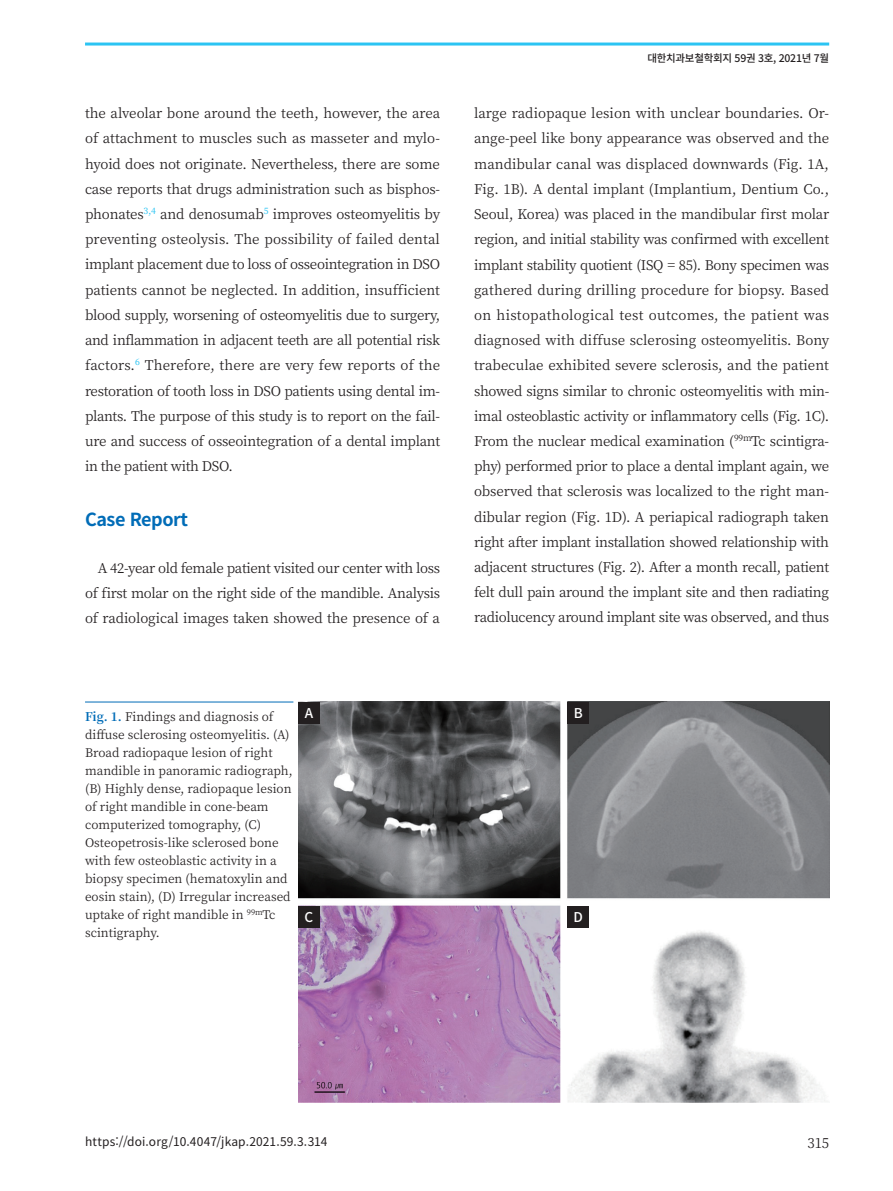
<style>
.page{position:relative;width:893px;height:1191px;background:#fff}
.page>*{position:absolute;margin:0;border:0;box-sizing:border-box;transform-origin:0 0}
.t1{font:700 18px "Noto Sans CJ Kkr";letter-spacing:-.025em;color:#006cb7}
.t2{font:13.5px/25.2px "Noto Serif CJ Kkr";letter-spacing:-.025em;color:#231f20;text-align:justify}
.t3{font:500 13.5px "Noto Sans CJ Kkr";color:#fff}
.t4{font:12px/18px "Noto Serif CJ Kkr";color:#231f20}
.t5{font:12px "Noto Sans CJ Kkr";letter-spacing:.01em;color:#231f20}
.t6{font:500 10.5px "Noto Sans CJ Kkr";letter-spacing:-.025em;color:#231f20}
.s1{font-weight:700;color:#006cb7}
</style>
<div class="page">
<hr style="left:85px;top:43px;width:744px;height:3px;background:#2bc4f3">
<img style="left:298px;top:702px;width:531px;height:400px">
<hr style="left:85px;top:702px;width:208px;height:1px;background:#006cb7">
<div style="left:298px;top:702px;width:22px;height:21px;background:#231f20"></div>
<div style="left:568px;top:702px;width:21px;height:21px;background:#231f20"></div>
<div style="left:298px;top:906px;width:22px;height:21px;background:#231f20"></div>
<div style="left:568px;top:906px;width:21px;height:21px;background:#231f20"></div>
<p class="t2" style="left:85px;top:101px;width:357px">the alveolar bone around the teeth, however, the area of attachment to muscles such as masseter and mylo&shy;hyoid does not originate. Nevertheless, there are some case reports that drugs administration such as bisphos&shy;phonates<sup>3,4</sup> and denosumab<sup>5</sup> improves osteomyelitis by preventing osteolysis. The possibility of failed dental implant placement due to loss of osseointegration in DSO patients cannot be neglected. In addition, insufficient blood supply, worsening of osteomyelitis due to surgery, and inflammation in adjacent teeth are all potential risk factors.<sup>6</sup> Therefore, there are very few reports of the restoration of tooth loss in DSO patients using dental im&shy;plants. The purpose of this study is to report on the fail&shy;ure and success of osseointegration of a dental implant in the patient with DSO.</p>
<h1 class="t1" style="left:85px;top:509px;width:105px">Case Report</h1>
<p class="t2" style="left:85px;top:555px;width:357px;text-indent:13px">A 42-year old female patient visited our center with loss of first molar on the right side of the mandible. Analysis of radiological images taken showed the presence of a</p>
<p class="t6" style="left:647px;top:53px;width:183px">대한치과보철학회지 59권 3호, 2021년 7월</p>
<p class="t2" style="left:474px;top:101px;width:357px">large radiopaque lesion with unclear boundaries. Or&shy;ange-peel like bony appearance was observed and the mandibular canal was displaced downwards (Fig. 1A, Fig. 1B). A dental implant (Implantium, Dentium Co., Seoul, Korea) was placed in the mandibular first molar region, and initial stability was confirmed with excellent implant stability quotient (ISQ = 85). Bony specimen was gathered during drilling procedure for biopsy. Based on histopathological test outcomes, the patient was diagnosed with diffuse sclerosing osteomyelitis. Bony trabeculae exhibited severe sclerosis, and the patient showed signs similar to chronic osteomyelitis with min&shy;imal osteoblastic activity or inflammatory cells (Fig. 1C).<br>From the nuclear medical examination (<sup>99m</sup>Tc scintigra&shy;phy) performed prior to place a dental implant again, we observed that sclerosis was localized to the right man&shy;dibular region (Fig. 1D). A periapical radiograph taken right after implant installation showed relationship with adjacent structures (Fig. 2). After a month recall, patient felt dull pain around the implant site and then radiating radiolucency around implant site was observed, and thus</p>
<p class="t4" style="left:85px;top:707px;width:209px"><span class="s1">Fig. 1.</span> Findings and diagnosis of diffuse sclerosing osteomyelitis. (A)<br>Broad radiopaque lesion of right mandible in panoramic radiograph, (B) Highly dense, radiopaque lesion of right mandible in cone-beam computerized tomography, (C)<br>Osteopetrosis-like sclerosed bone with few osteoblastic activity in a biopsy specimen (hematoxylin and eosin stain), (D) Irregular increased uptake of right mandible in <sup>99m</sup>Tc scintigraphy.</p>
<p class="t3" style="left:305px;top:705px;width:10px">A</p>
<p class="t3" style="left:574px;top:705px;width:11px">B</p>
<p class="t3" style="left:305px;top:909px;width:10px">C</p>
<p class="t3" style="left:574px;top:909px;width:11px">D</p>
<p class="t5" style="left:85px;top:1135px;width:244px">https://doi.org/10.4047/jkap.2021.59.3.314</p>
<p class="t2" style="left:808px;top:1130px;width:23px">315</p>
</div>
